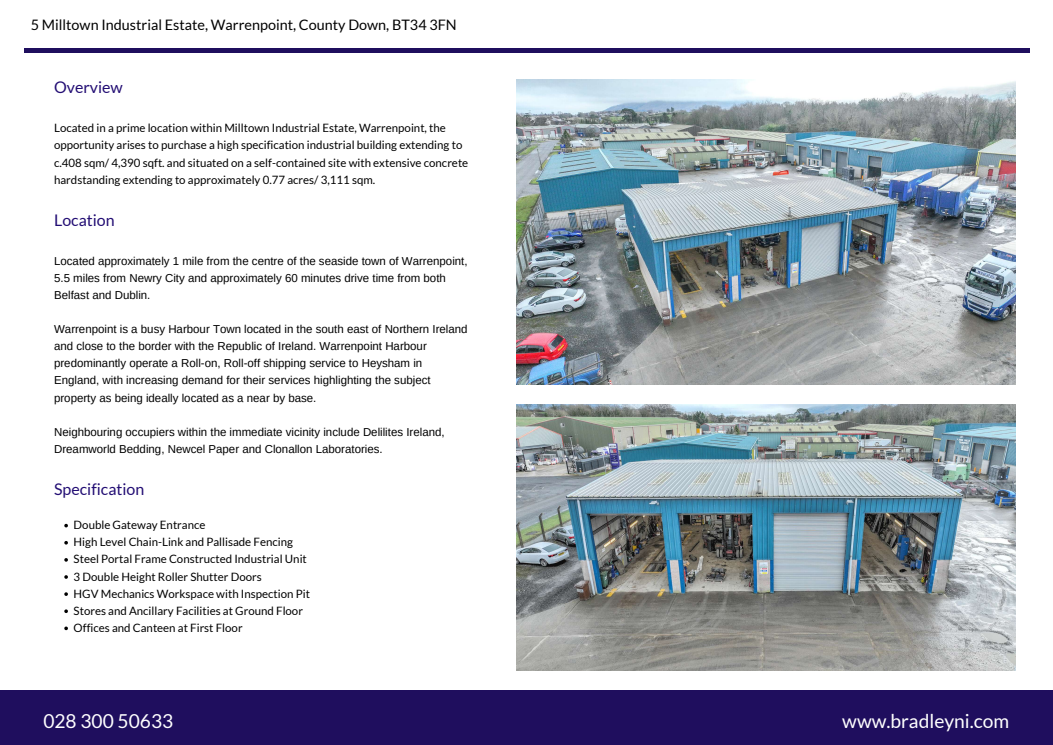
<style>
.page{position:relative;width:1053px;height:745px;background:#fff}
.page>*{position:absolute;margin:0;border:0;box-sizing:border-box;transform-origin:0 0}
.t1{font:19.2px "Lato";color:#fff}
.t2{font:16px "Lato";color:#230e74}
.t3{font:14.4px "Lato";color:#000}
.t4{font:11.48px/17.1px "Arimo";color:#000}
.t5{font:11.48px/17.1px "Lato";color:#000}
</style>
<div class="page">
<div style="left:0;top:690px;width:1052px;height:54px;background:#1f0e5e"></div>
<img style="left:516px;top:79px;width:499px;height:305px">
<img style="left:516px;top:404px;width:499px;height:266px">
<div style="left:24px;top:48px;width:1005px;height:5px;background:#1f0e5e"></div>
<svg style="left:64px;top:523px;width:4px;height:4px"></svg>
<svg style="left:64px;top:541px;width:4px;height:3px"></svg>
<svg style="left:64px;top:558px;width:4px;height:3px"></svg>
<svg style="left:64px;top:575px;width:4px;height:3px"></svg>
<svg style="left:64px;top:592px;width:4px;height:3px"></svg>
<p class="t3" style="left:31px;top:15px;width:427px">5 Milltown Industrial Estate, Warrenpoint, County Down, BT34 3FN</p>
<h2 class="t2" style="left:54px;top:77px;width:70px">Overview</h2>
<p class="t5" style="left:54px;top:119px;width:415px">Located in a prime location within Milltown Industrial Estate, Warrenpoint, the opportunity arises to purchase a high specification industrial building extending to c.408 sqm/ 4,390 sqft. and situated on a self-contained site with extensive concrete hardstanding extending to approximately 0.77 acres/ 3,111 sqm.</p>
<h2 class="t2" style="left:54px;top:209px;width:62px">Location</h2>
<p class="t4" style="left:54px;top:252px;width:415px">Located approximately 1 mile from the centre of the seaside town of Warrenpoint,<br>5.5 miles from Newry City and approximately 60 minutes drive time from both<br>Belfast and Dublin.</p>
<p class="t4" style="left:54px;top:320px;width:415px">Warrenpoint is a busy Harbour Town located in the south east of Northern Ireland and close to the border with the Republic of Ireland. Warrenpoint Harbour predominantly operate a Roll-on, Roll-off shipping service to Heysham in England, with increasing demand for their services highlighting the subject property as being ideally located as a near by base.</p>
<p class="t4" style="left:54px;top:423px;width:392px">Neighbouring occupiers within the immediate vicinity include Delilites Ireland,<br>Dreamworld Bedding, Newcel Paper and Clonallon Laboratories.</p>
<h2 class="t2" style="left:54px;top:478px;width:92px">Specification</h2>
<p class="t5" style="left:74px;top:516px;width:238px">Double Gateway Entrance<br>High Level Chain-Link and Pallisade Fencing Steel Portal Frame Constructed Industrial Unit 3 Double Height Roller Shutter Doors<br>HGV Mechanics Workspace with Inspection Pit Stores and Ancillary Facilities at Ground Floor Offices and Canteen at First Floor</p>
<h1 class="t1" style="left:43px;top:708px;width:131px">028 300 50633</h1>
<h1 class="t1" style="left:842px;top:708px;width:169px">www.bradleyni.com</h1>
</div>
